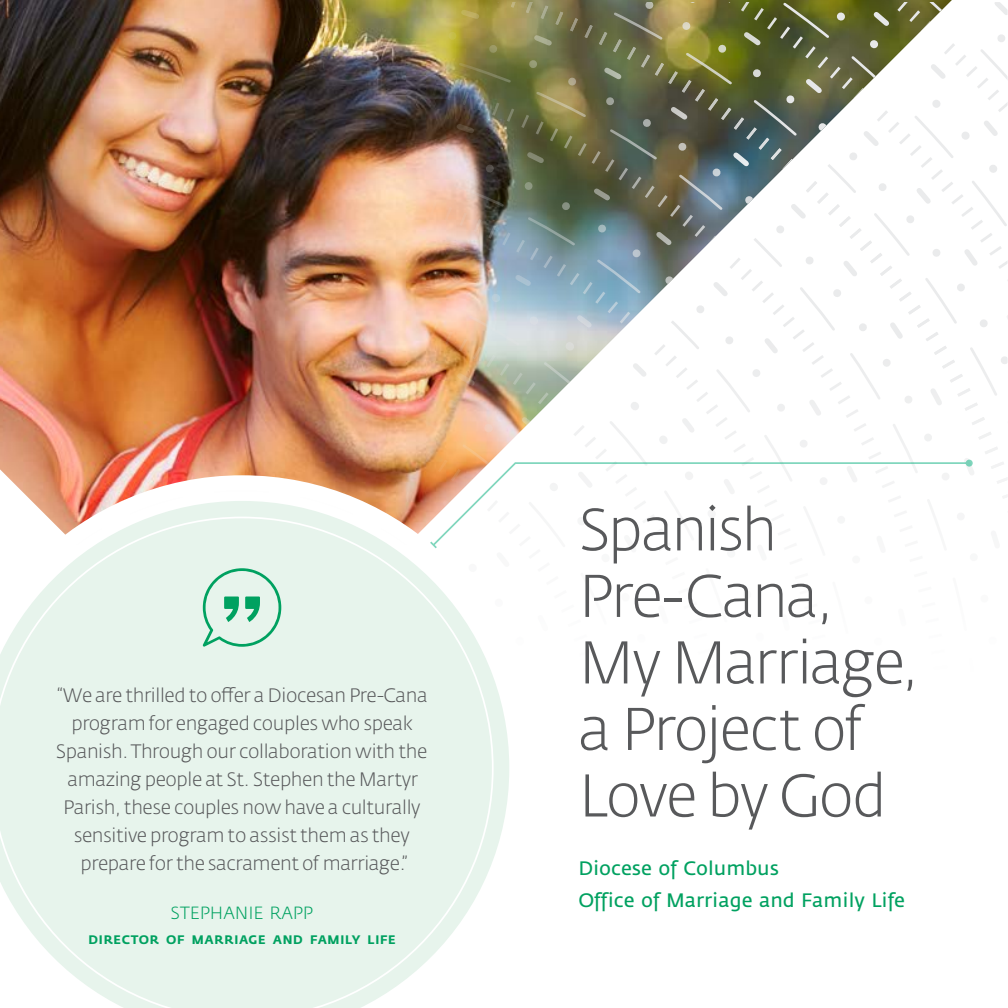
<style>
.page{position:relative;width:1008px;height:1008px;background:#fff}
.page>*{position:absolute;margin:0;border:0;box-sizing:border-box;transform-origin:0 0}
.t1{font:300 59.5px/66.5px "Fedra Sans Alt Std";letter-spacing:-.035em;color:#58595b}
.t2{font:59.5px/66.5px "Fedra Sans Light TF";letter-spacing:-.045em;color:#58595b}
.t3{font:300 19.25px/28px "Fedra Sans Alt Std";letter-spacing:-.02em;color:#58595b;text-align:center}
.t4{font:19.25px/31.5px "Fedra Sans Normal TF";color:#00a160}
.t5{font:17.5px "Fedra Sans Light TF";color:#00a160}
.t6{font:12.25px "Fedra Sans Bold TF";letter-spacing:.055em;color:#00a160}
</style>
<div class="page">
<svg style="left:0;top:711px;width:494px;height:297px;background:#e9f5ed"></svg>
<img style="left:0;top:2px;width:952px;height:709px">
<svg style="left:431px;top:461px;width:540px;height:86px"></svg>
<div style="left:966px;top:460px;width:7px;height:7px;background:#79d0b7;border-radius:50%"></div>
<svg style="left:386px;top:494px;width:132px;height:234px"></svg>
<p class="t3" style="left:56px;top:682px;width:374px">“We are thrilled to offer a Diocesan Pre-Cana program for engaged couples who speak Spanish. Through our collaboration with the amazing people at St. Stephen the Martyr Parish, these couples now have a culturally sensitive program to assist them as they prepare for the sacrament of marriage.”</p>
<p class="t5" style="left:171px;top:904px;width:144px">STEPHANIE RAPP</p>
<p class="t6" style="left:89px;top:932px;width:309px">DIRECTOR OF MARRIAGE AND FAMILY LIFE</p>
<h1 class="t2" style="left:578px;top:498px;width:257px">Spanish<br>Pre-Cana,</h1>
<h1 class="t1" style="left:578px;top:629px;width:342px">My Marriage, a Project of<br>Love by God</h1>
<p class="t4" style="left:578px;top:853px;width:328px">Diocese of Columbus<br>Office of Marriage and Family Life</p>
</div>
